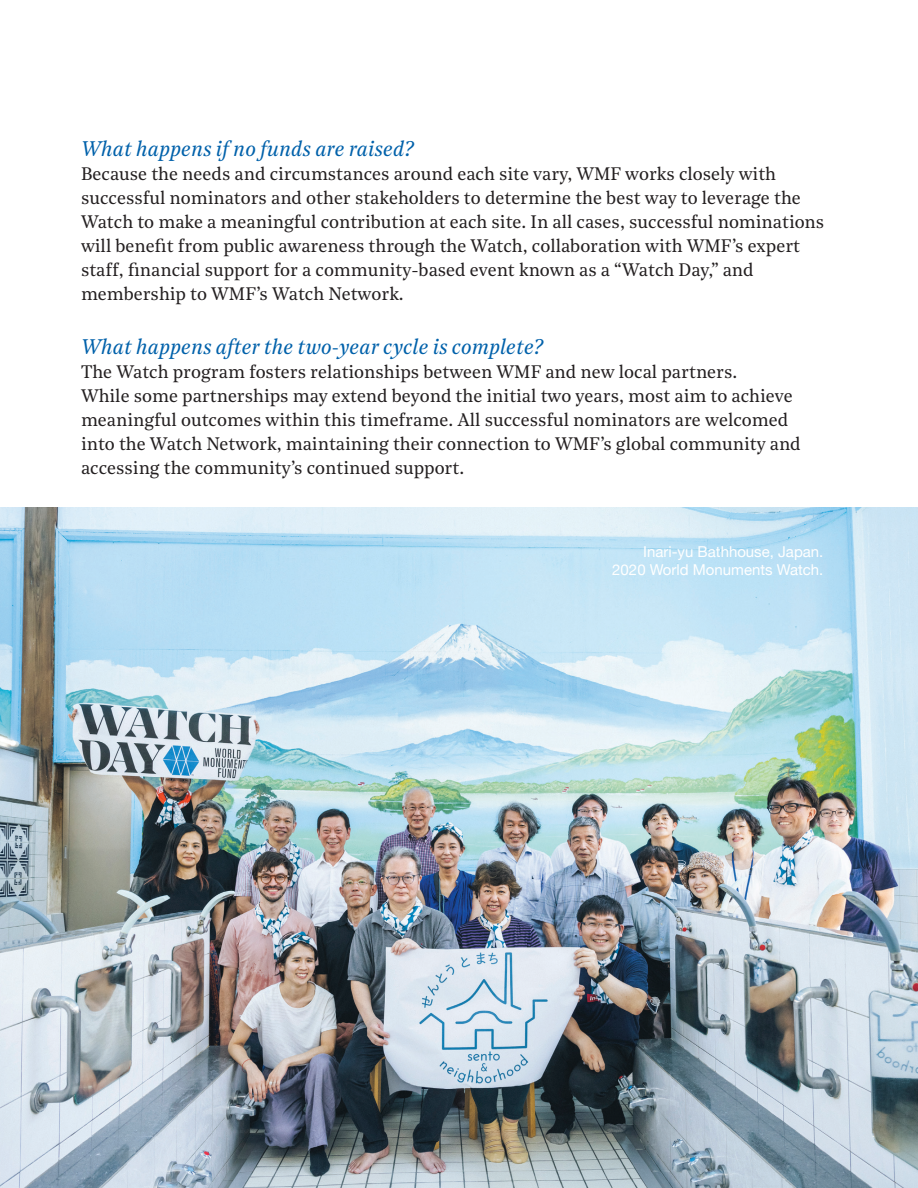
<style>
.page{position:relative;width:918px;height:1188px;background:#fff}
.page>*{position:absolute;margin:0;border:0;box-sizing:border-box;transform-origin:0 0}
.t1{font:italic 21px "Noe Text";color:#0161aa}
.t2{font:18px/24px "Noe Text";color:#231f20}
.t3{font:15px/18px "Helvetica Neue";color:#fff;text-align:right}
</style>
<div class="page">
<img style="left:0;top:508px;width:918px;height:680px">
<p class="t1" style="left:81px;top:133px;width:334px">What happens if no funds are raised?</p>
<p class="t2" style="left:81px;top:161px;width:745px">Because the needs and circumstances around each site vary, WMF works closely with successful nominators and other stakeholders to determine the best way to leverage the Watch to make a meaningful contribution at each site. In all cases, successful nominations will benefit from public awareness through the Watch, collaboration with WMF’s expert staff, financial support for a community-based event known as a “Watch Day,” and membership to WMF’s Watch Network.</p>
<p class="t1" style="left:81px;top:331px;width:463px">What happens after the two-year cycle is complete?</p>
<p class="t2" style="left:81px;top:359px;width:721px">The Watch program fosters relationships between WMF and new local partners.<br>While some partnerships may extend beyond the initial two years, most aim to achieve meaningful outcomes within this timeframe. All successful nominators are welcomed into the Watch Network, maintaining their connection to WMF’s global community and accessing the community’s continued support.</p>
<p class="t3" style="left:612px;top:544px;width:213px">Inari-yu Bathhouse, Japan.<br>2020 World Monuments Watch.</p>
</div>
